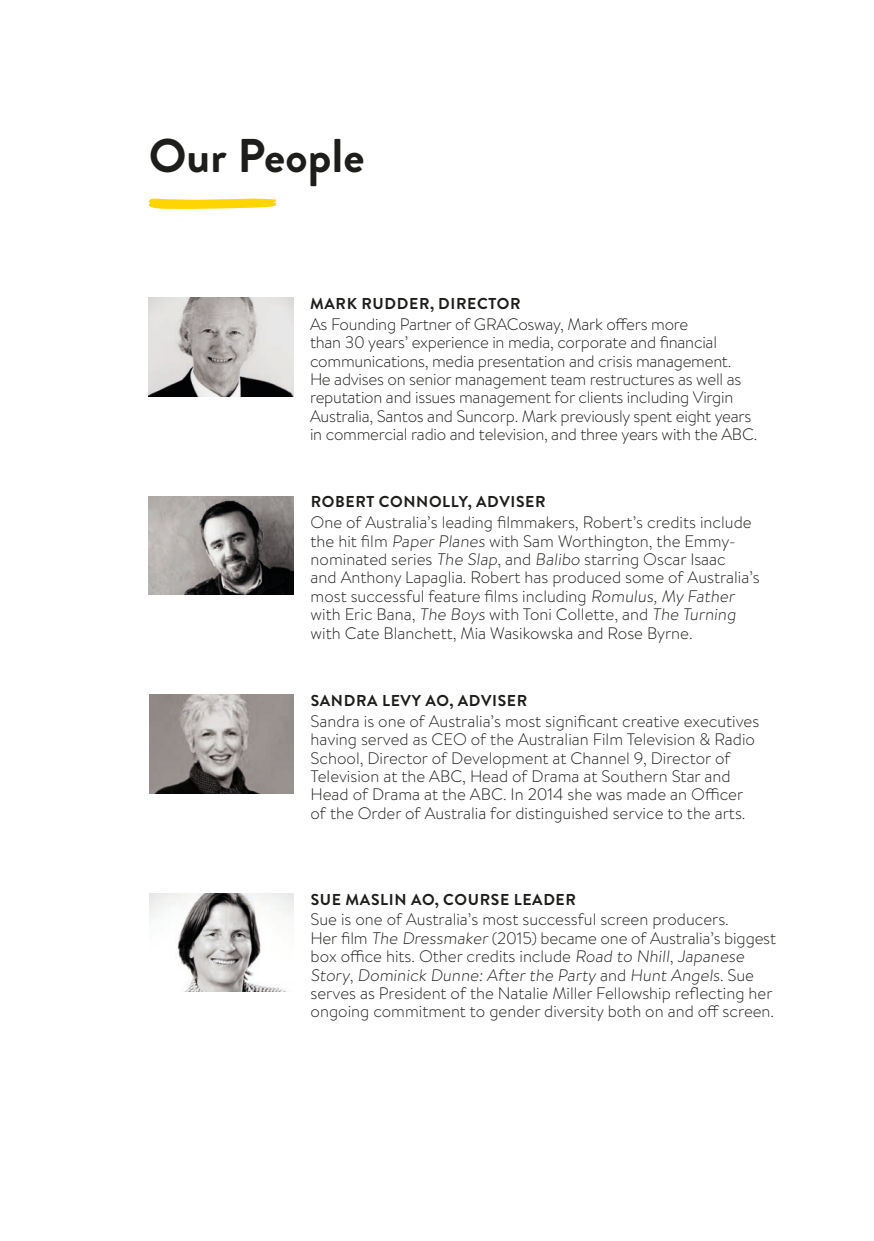
<style>
.page{position:relative;width:874px;height:1241px;background:#fff}
.page>*{position:absolute;margin:0;border:0;box-sizing:border-box;transform-origin:0 0}
._111{font:700 47.25px "Brandon Grotesque";letter-spacing:.005em;color:#1d1d1b}
.people{font:300 16.62px/18.4px "Brandon Text";color:#1d1d1b}
.people_bold{font:700 15.75px "Brandon Grotesque";letter-spacing:.04em;color:#1d1d1b}
</style>
<div class="page">
<img style="left:149px;top:694px;width:144px;height:99px">
<img style="left:149px;top:496px;width:144px;height:98px">
<svg style="left:149px;top:198px;width:127px;height:11px"></svg>
<img style="left:149px;top:298px;width:144px;height:98px">
<img style="left:149px;top:893px;width:144px;height:98px">
<h1 class="_111" style="left:149px;top:123px;width:217px">Our People</h1>
<p class="people_bold" style="left:310px;top:292px;width:212px">MARK RUDDER, DIRECTOR</p>
<p class="people" style="left:310px;top:314px;width:448px">As Founding Partner of GRACosway, Mark offers more<br>than 30 years’ experience in media, corporate and financial communications, media presentation and crisis management.<br>He advises on senior management team restructures as well as reputation and issues management for clients including Virgin Australia, Santos and Suncorp. Mark previously spent eight years in commercial radio and television, and three years with the ABC.</p>
<p class="people_bold" style="left:310px;top:491px;width:236px">ROBERT CONNOLLY, ADVISER</p>
<p class="people" style="left:310px;top:512px;width:450px">One of Australia’s leading filmmakers, Robert’s credits include the hit film Paper Planes with Sam Worthington, the Emmy&shy;nominated series The Slap, and Balibo starring Oscar Isaac<br>and Anthony Lapaglia. Robert has produced some of Australia’s most successful feature films including Romulus, My Father with Eric Bana, The Boys with Toni Collette, and The Turning with Cate Blanchett, Mia Wasikowska and Rose Byrne.</p>
<p class="people_bold" style="left:310px;top:689px;width:218px">SANDRA LEVY AO, ADVISER</p>
<p class="people" style="left:310px;top:711px;width:450px">Sandra is one of Australia’s most significant creative executives having served as CEO of the Australian Film Television &amp; Radio School, Director of Development at Channel 9, Director of Television at the ABC, Head of Drama at Southern Star and Head of Drama at the ABC. In 2014 she was made an Officer of the Order of Australia for distinguished service to the arts.</p>
<p class="people_bold" style="left:310px;top:888px;width:267px">SUE MASLIN AO, COURSE LEADER</p>
<p class="people" style="left:310px;top:909px;width:466px">Sue is one of Australia’s most successful screen producers.<br>Her film The Dressmaker (2015) became one of Australia’s biggest box office hits. Other credits include Road to Nhill, Japanese Story, Dominick Dunne: After the Party and Hunt Angels. Sue serves as President of the Natalie Miller Fellowship reflecting her ongoing commitment to gender diversity both on and off screen.</p>
</div>
